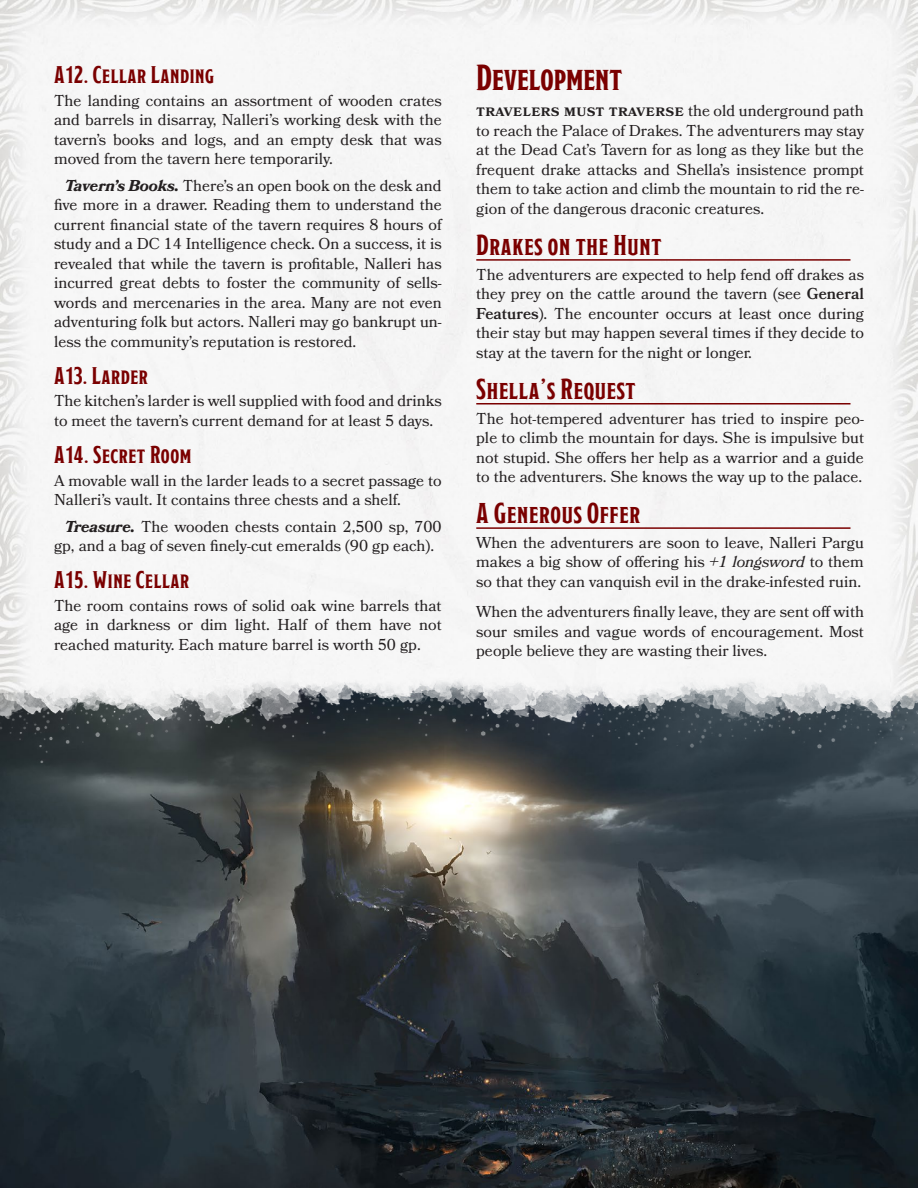
<style>
.page{position:relative;width:918px;height:1188px;background:#fff}
.page>*{position:absolute;margin:0;border:0;box-sizing:border-box;transform-origin:0 0}
.Heading_1{font:36px "Modesto Condensed";color:#7a0000}
.Heading_2{font:700 28.5px "Modesto Condensed";letter-spacing:.025em;color:#7a0000}
.Heading_3{font:700 24px "Modesto Condensed";letter-spacing:.025em;color:#7a0000}
.Small_Caps_-_after_H{font:600 16.5px "Bookmania";letter-spacing:.025em;color:#231f20}
.Core_Body{font:15.75px/19.5px "Bookmania";color:#231f20;text-align:justify}
.Inline_Subhead{font:15.75px/19.5px "Bookmania";color:#231f20;text-align:justify}
.Small_Caps_-_after_H-2{font:15.75px/19.5px "Bookmania";color:#231f20;text-align:justify}
.s1{font-weight:700;font-style:italic}
.s2{font-weight:400;font-size:15.75px}
.s3{font-weight:600}
.s4{font-style:italic}
</style>
<div class="page">
<img style="left:0;top:0;width:918px;height:673px">
<img style="left:0;top:673px;width:918px;height:515px">
<hr style="left:476px;top:259px;width:374px;height:2px;background:#7a0000">
<hr style="left:476px;top:403px;width:374px;height:2px;background:#7a0000">
<hr style="left:476px;top:527px;width:374px;height:2px;background:#7a0000">
<p class="Heading_3" style="left:54px;top:63px;width:162px">A12. Cellar Landing</p>
<p class="Core_Body" style="left:54px;top:91px;width:389px">The landing contains an assortment of wooden crates and barrels in disarray, Nalleri’s working desk with the tavern’s books and logs, and an empty desk that was moved from the tavern here temporarily.</p>
<p class="Inline_Subhead" style="left:54px;top:175px;width:389px;text-indent:11px"><span class="s1">Tavern’s Books.</span> There’s an open book on the desk and five more in a drawer. Reading them to understand the current financial state of the tavern requires 8 hours of study and a DC 14 Intelligence check. On a success, it is revealed that while the tavern is profitable, Nalleri has incurred great debts to foster the community of sells&shy;words and mercenaries in the area. Many are not even adventuring folk but actors. Nalleri may go bankrupt un&shy;less the community’s reputation is restored.</p>
<p class="Heading_3" style="left:54px;top:363px;width:96px">A13. Larder</p>
<p class="Core_Body" style="left:54px;top:391px;width:389px">The kitchen’s larder is well supplied with food and drinks to meet the tavern’s current demand for at least 5 days.</p>
<p class="Heading_3" style="left:54px;top:443px;width:139px">A14. Secret Room</p>
<p class="Core_Body" style="left:54px;top:471px;width:389px">A movable wall in the larder leads to a secret passage to<br>Nalleri’s vault. It contains three chests and a shelf.</p>
<p class="Inline_Subhead" style="left:54px;top:516px;width:389px;text-indent:11px"><span class="s1">Treasure.</span> The wooden chests contain 2,500 sp, 700 gp, and a bag of seven finely-cut emeralds (90 gp each).</p>
<p class="Heading_3" style="left:54px;top:568px;width:137px">A15. Wine Cellar</p>
<p class="Core_Body" style="left:54px;top:596px;width:389px">The room contains rows of solid oak wine barrels that age in darkness or dim light. Half of them have not reached maturity. Each mature barrel is worth 50 gp.</p>
<p class="Heading_1" style="left:476px;top:59px;width:147px">Development</p>
<p class="Small_Caps_-_after_H" style="left:476px;top:101px;width:389px">Travelers must traverse <span class="s2">the old underground path</span></p>
<p class="Small_Caps_-_after_H-2" style="left:476px;top:121px;width:389px">to reach the Palace of Drakes. The adventurers may stay at the Dead Cat’s Tavern for as long as they like but the frequent drake attacks and Shella’s insistence prompt them to take action and climb the mountain to rid the re&shy;gion of the dangerous draconic creatures.</p>
<p class="Heading_2" style="left:476px;top:231px;width:187px">Drakes on the Hunt</p>
<p class="Core_Body" style="left:476px;top:265px;width:389px">The adventurers are expected to help fend off drakes as they prey on the cattle around the tavern (see <span class="s3">General Features</span>). The encounter occurs at least once during their stay but may happen several times if they decide to stay at the tavern for the night or longer.</p>
<p class="Heading_2" style="left:476px;top:375px;width:161px">Shella’s Request</p>
<p class="Core_Body" style="left:476px;top:408px;width:389px">The hot-tempered adventurer has tried to inspire peo&shy;ple to climb the mountain for days. She is impulsive but not stupid. She offers her help as a warrior and a guide to the adventurers. She knows the way up to the palace.</p>
<p class="Heading_2" style="left:476px;top:499px;width:165px">A Generous Offer</p>
<p class="Core_Body" style="left:476px;top:533px;width:389px">When the adventurers are soon to leave, Nalleri Pargu makes a big show of offering his <span class="s4">+1 longsword</span> to them so that they can vanquish evil in the drake-infested ruin.</p>
<p class="Core_Body" style="left:476px;top:602px;width:389px">When the adventurers finally leave, they are sent off with sour smiles and vague words of encouragement. Most people believe they are wasting their lives.</p>
</div>
